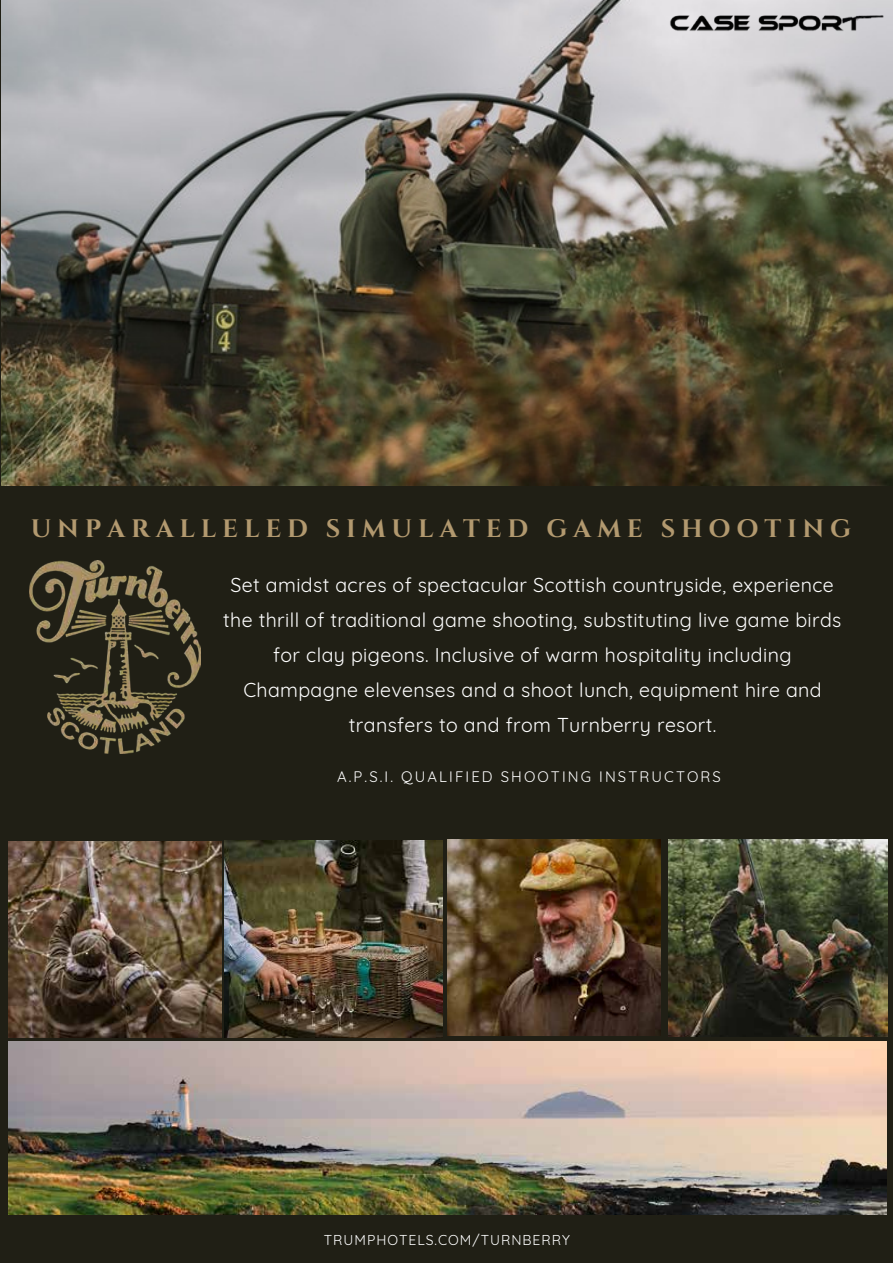
<style>
.page{position:relative;width:893px;height:1263px;background:#201f15}
.page>*{position:absolute;margin:0;border:0;box-sizing:border-box;transform-origin:0 0}
.t1{font:700 25.2px "Cinzel";letter-spacing:.23em;color:#b2996f}
.t2{font:19.65px/35.1px "Quicksand";letter-spacing:.02em;color:#fff;text-align:center}
.t3{font:14.85px "Quicksand";letter-spacing:.14em;color:#fff}
.t4{font:13.95px "Quicksand";letter-spacing:.07em;color:#fff}
</style>
<div class="page">
<img style="left:225px;top:841px;width:217px;height:197px">
<img style="left:8px;top:842px;width:213px;height:196px">
<img style="left:2px;top:0;width:890px;height:485px">
<img style="left:668px;top:839px;width:219px;height:197px">
<img style="left:448px;top:839px;width:213px;height:196px">
<img style="left:29px;top:561px;width:172px;height:192px">
<img style="left:668px;top:11px;width:218px;height:23px">
<img style="left:8px;top:1042px;width:879px;height:172px">
<p class="t1" style="left:31px;top:513px;width:822px">UNPARALLELED SIMULATED GAME SHOOTING</p>
<p class="t2" style="left:223px;top:565px;width:620px">Set amidst acres of spectacular Scottish countryside, experience the thrill of traditional game shooting, substituting live game birds for clay pigeons. Inclusive of warm hospitality including Champagne elevenses and a shoot lunch, equipment hire and transfers to and from Turnberry resort.</p>
<p class="t3" style="left:337px;top:765px;width:385px">A.P.S.I. QUALIFIED SHOOTING INSTRUCTORS</p>
<p class="t4" style="left:324px;top:1229px;width:248px">TRUMPHOTELS.COM/TURNBERRY</p>
</div>
